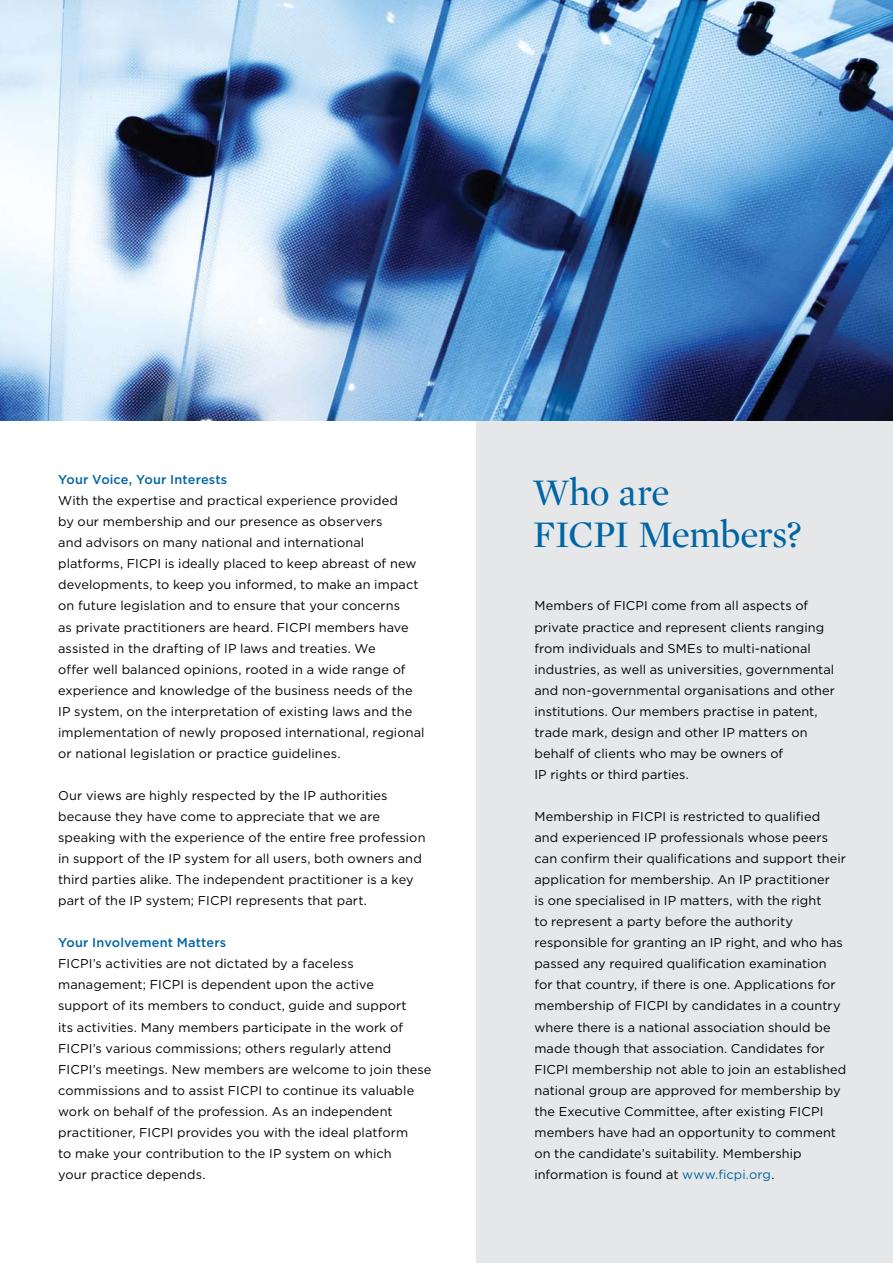
<style>
.page{position:relative;width:893px;height:1263px;background:#fff}
.page>*{position:absolute;margin:0;border:0;box-sizing:border-box;transform-origin:0 0}
.t1{font:38.25px/42.2px "Mercury Display Roman";letter-spacing:-.015em;color:#0065a4}
.t2{font:12.75px/21px "Gotham HTF";letter-spacing:.01em;color:#000}
.t3{font:500 12.75px "Gotham HTF";letter-spacing:.015em;color:#0065a4}
.s1{color:#0065a4}
</style>
<div class="page">
<div style="left:476px;top:0;width:417px;height:1263px;background:#e6e7e8"></div>
<img style="left:0;top:0;width:893px;height:421px">
<p class="t3" style="left:58px;top:472px;width:171px">Your Voice, Your Interests</p>
<p class="t2" style="left:58px;top:490px;width:368px">With the expertise and practical experience provided<br>by our membership and our presence as observers<br>and advisors on many national and international platforms, FICPI is ideally placed to keep abreast of new developments, to keep you informed, to make an impact on future legislation and to ensure that your concerns<br>as private practitioners are heard. FICPI members have assisted in the drafting of IP laws and treaties. We<br>offer well balanced opinions, rooted in a wide range of experience and knowledge of the business needs of the IP system, on the interpretation of existing laws and the implementation of newly proposed international, regional or national legislation or practice guidelines.</p>
<p class="t2" style="left:58px;top:785px;width:369px">Our views are highly respected by the IP authorities because they have come to appreciate that we are speaking with the experience of the entire free profession in support of the IP system for all users, both owners and third parties alike. The independent practitioner is a key part of the IP system; FICPI represents that part.</p>
<p class="t3" style="left:58px;top:935px;width:170px">Your Involvement Matters</p>
<p class="t2" style="left:58px;top:953px;width:375px">FICPI’s activities are not dictated by a faceless management; FICPI is dependent upon the active<br>support of its members to conduct, guide and support<br>its activities. Many members participate in the work of FICPI’s various commissions; others regularly attend FICPI’s meetings. New members are welcome to join these commissions and to assist FICPI to continue its valuable work on behalf of the profession. As an independent practitioner, FICPI provides you with the ideal platform<br>to make your contribution to the IP system on which<br>your practice depends.</p>
<h1 class="t1" style="left:533px;top:472px;width:270px">Who are<br>FICPI Members?</h1>
<p class="t2" style="left:534px;top:595px;width:302px">Members of FICPI come from all aspects of private practice and represent clients ranging from individuals and SMEs to multi-national industries, as well as universities, governmental and non-governmental organisations and other institutions. Our members practise in patent, trade mark, design and other IP matters on behalf of clients who may be owners of<br>IP rights or third parties.</p>
<p class="t2" style="left:534px;top:806px;width:314px">Membership in FICPI is restricted to qualified and experienced IP professionals whose peers can confirm their qualifications and support their application for membership. An IP practitioner<br>is one specialised in IP matters, with the right<br>to represent a party before the authority responsible for granting an IP right, and who has passed any required qualification examination for that country, if there is one. Applications for membership of FICPI by candidates in a country where there is a national association should be made though that association. Candidates for FICPI membership not able to join an established national group are approved for membership by the Executive Committee, after existing FICPI members have had an opportunity to comment on the candidate’s suitability. Membership information is found at <span class="s1">www.ficpi.org</span>.</p>
</div>
